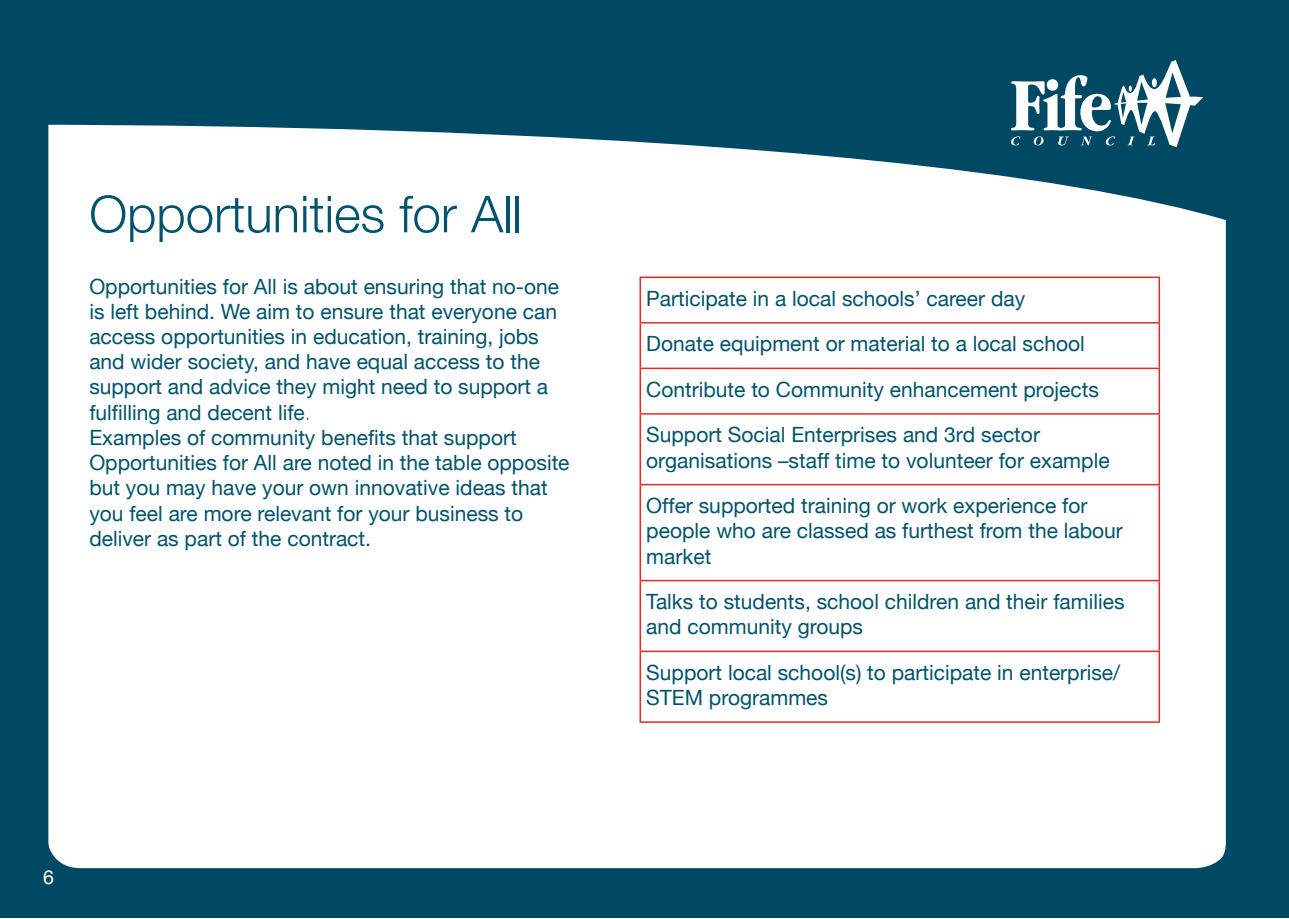
<style>
.page{position:relative;width:1289px;height:919px;background:#fff}
.page>*{position:absolute;margin:0;border:0;box-sizing:border-box;transform-origin:0 0}
.t1{font:300 51px "Helvetica Neue";color:#00536d}
.t2{font:21px/25.2px "Helvetica Neue";color:#00536d}
.t3{font:19.5px "Helvetica Neue";color:#fff}
.s1{font-weight:100}
.s2{font-family:"Helvetica"}
</style>
<div class="page">
<div style="left:0;top:0;width:1276px;height:917px;background:#004964"></div>
<div style="left:46px;top:89px;width:1184px;height:779px;background:#fff;border-radius:36px"></div>
<svg style="left:49px;top:89px;width:1175px;height:275px"></svg>
<div style="left:31px;top:45px;width:1211px;height:840px;border:17px solid #004964;border-radius:35px"></div>
<svg style="left:1011px;top:60px;width:192px;height:87px"></svg>
<div style="left:1276px;top:0;width:12px;height:917px;background:#004964"></div>
<hr style="left:639px;top:276px;width:520px;height:2px;background:#e12c26">
<hr style="left:639px;top:278px;width:2px;height:44px;background:#e12c26">
<hr style="left:1158px;top:278px;width:1px;height:44px;background:#e12c26">
<hr style="left:639px;top:322px;width:520px;height:1px;background:#e12c26">
<hr style="left:639px;top:323px;width:2px;height:44px;background:#e12c26">
<hr style="left:1158px;top:323px;width:1px;height:44px;background:#e12c26">
<hr style="left:639px;top:367px;width:520px;height:2px;background:#e12c26">
<hr style="left:639px;top:369px;width:2px;height:44px;background:#e12c26">
<hr style="left:1158px;top:369px;width:1px;height:44px;background:#e12c26">
<hr style="left:639px;top:413px;width:520px;height:1px;background:#e12c26">
<hr style="left:639px;top:414px;width:2px;height:70px;background:#e12c26">
<hr style="left:1158px;top:414px;width:1px;height:70px;background:#e12c26">
<hr style="left:639px;top:484px;width:520px;height:1px;background:#e12c26">
<hr style="left:639px;top:485px;width:2px;height:94px;background:#e12c26">
<hr style="left:1158px;top:485px;width:1px;height:94px;background:#e12c26">
<hr style="left:639px;top:579px;width:520px;height:2px;background:#e12c26">
<hr style="left:639px;top:581px;width:2px;height:69px;background:#e12c26">
<hr style="left:1158px;top:581px;width:1px;height:69px;background:#e12c26">
<hr style="left:639px;top:650px;width:520px;height:2px;background:#e12c26">
<hr style="left:639px;top:652px;width:2px;height:69px;background:#e12c26">
<hr style="left:1158px;top:652px;width:1px;height:69px;background:#e12c26">
<hr style="left:639px;top:721px;width:520px;height:1px;background:#e12c26">
<p class="t1" style="left:89px;top:173px;width:434px">Opportunities for All</p>
<p class="t2" style="left:89px;top:275px;width:481px">Opportunities for All is about ensuring that no-one is left behind. We aim to ensure that everyone can access opportunities in education, training, jobs and wider society, and have equal access to the support and advice they might need to support a fulfilling and decent life<span class="s1">.<br></span>Examples of community benefits that support Opportunities for All are noted in the table opposite but you may have your own innovative ideas that you feel are more relevant for your business to deliver as part of the contract.</p>
<p class="t3" style="left:43px;top:862px;width:12px">6</p>
<p class="t2" style="left:646px;top:287px;width:380px">Participate in a local schools’ career day</p>
<p class="t2" style="left:646px;top:332px;width:440px">Donate equipment or material to a local school</p>
<p class="t2" style="left:646px;top:378px;width:454px">Contribute to Community enhancement projects</p>
<p class="t2" style="left:646px;top:423px;width:465px">Support Social Enterprises and 3rd sector organisations –staff time to volunteer for exampl<span class="s2">e</span></p>
<p class="t2" style="left:646px;top:494px;width:478px">Offer supported training or work experience for people who are classed as furthest from the labour market</p>
<p class="t2" style="left:646px;top:590px;width:480px">Talks to students, school children and their families and community groups</p>
<p class="t2" style="left:646px;top:661px;width:475px">Support local school(s) to participate in enterprise/<br>STEM programmes</p>
</div>
